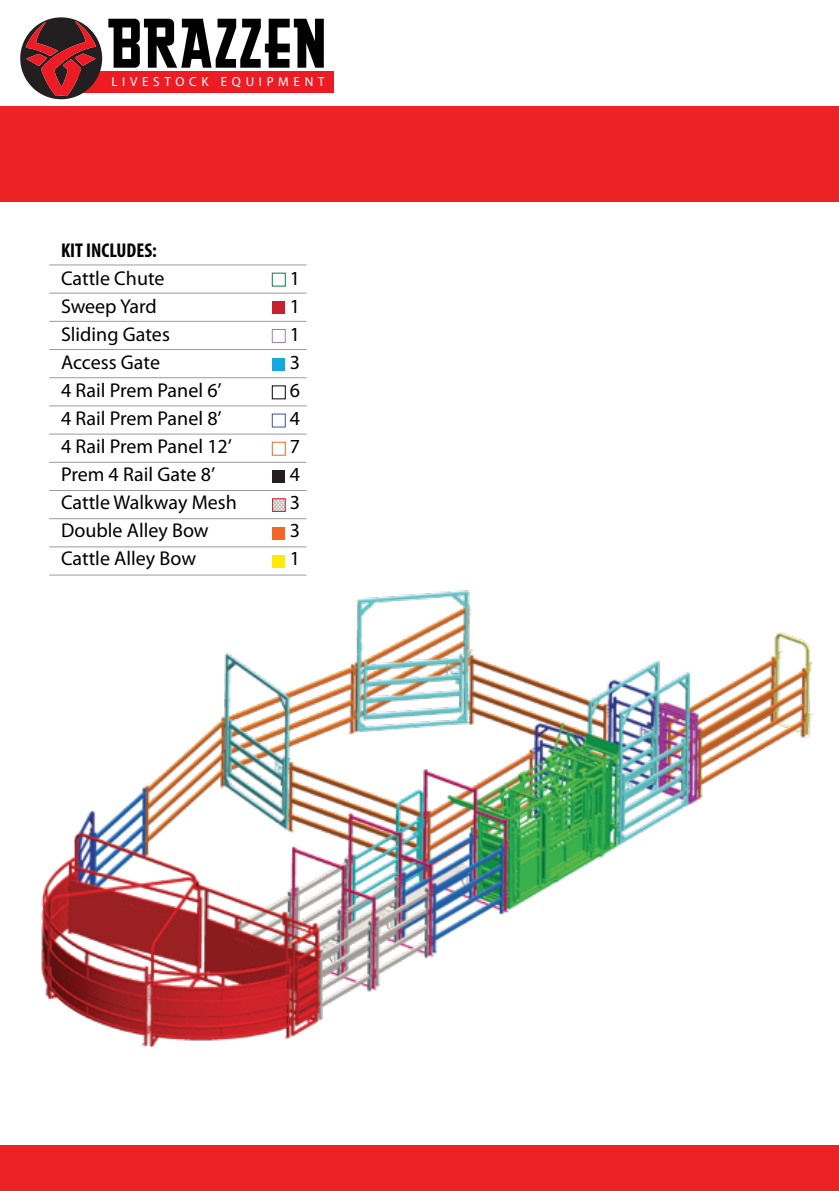
<style>
.page{position:relative;width:839px;height:1191px;background:#fff}
.page>*{position:absolute;margin:0;border:0;box-sizing:border-box;transform-origin:0 0}
.t1{font:63.6px "Greasy Spoon NF";color:#010101}
.t2{font:20px "Myriad Pro";color:#010101}
.t3{font:700 condensed 20px "Myriad Pro";color:#010101}
.t4{font:13.2px "Myriad Pro";letter-spacing:.35em;color:#fff}
</style>
<div class="page">
<img style="left:0;top:443px;width:838px;height:703px">
<div style="left:0;top:106px;width:838px;height:95px;background:#ed2225"></div>
<div style="left:78px;top:71px;width:255px;height:21px;background:#ed1c24"></div>
<svg style="left:20px;top:17px;width:82px;height:82px"></svg>
<div style="left:0;top:1146px;width:838px;height:45px;background:#ed2225"></div>
<hr style="left:49px;top:265px;width:257px;height:1px;background:#9a9b9e">
<hr style="left:49px;top:293px;width:257px;height:1px;background:#9a9b9e">
<hr style="left:49px;top:321px;width:257px;height:1px;background:#9a9b9e">
<hr style="left:49px;top:349px;width:257px;height:1px;background:#9a9b9e">
<hr style="left:49px;top:377px;width:257px;height:1px;background:#9a9b9e">
<hr style="left:49px;top:406px;width:257px;height:1px;background:#9a9b9e">
<hr style="left:49px;top:434px;width:257px;height:1px;background:#9a9b9e">
<hr style="left:49px;top:462px;width:257px;height:1px;background:#9a9b9e">
<hr style="left:49px;top:490px;width:257px;height:1px;background:#9a9b9e">
<hr style="left:49px;top:518px;width:257px;height:1px;background:#9a9b9e">
<hr style="left:49px;top:546px;width:257px;height:1px;background:#9a9b9e">
<hr style="left:49px;top:575px;width:257px;height:1px;background:#9a9b9e">
<div style="left:272px;top:301px;width:13px;height:13px;background:#c72031"></div>
<div style="left:271px;top:329px;width:14px;height:14px;border:1px solid #a17cb8"></div>
<div style="left:272px;top:358px;width:13px;height:13px;background:#15a9e1"></div>
<div style="left:271px;top:414px;width:14px;height:13px;border:1px solid #3f52a3"></div>
<div style="left:271px;top:442px;width:14px;height:14px;border:1px solid #f26726"></div>
<div style="left:272px;top:470px;width:13px;height:13px;background:#231f20"></div>
<div style="left:272px;top:527px;width:13px;height:13px;background:#f26726"></div>
<div style="left:272px;top:555px;width:13px;height:13px;background:#feea02"></div>
<svg style="left:271px;top:497px;width:15px;height:16px"></svg>
<div style="left:272px;top:498px;width:13px;height:14px;border:1px solid #c72031"></div>
<h1 class="t1" style="left:106px;top:9px;width:221px">BRAZZEN</h1>
<p class="t4" style="left:111px;top:73px;width:214px">LIVESTOCK EQUIPMENT</p>
<p class="t3" style="left:61px;top:238px;width:97px">KIT INCLUDES:</p>
<p class="t2" style="left:61px;top:266px;width:105px">Cattle Chute</p>
<p class="t2" style="left:290px;top:266px;width:12px">1</p>
<p class="t2" style="left:61px;top:294px;width:97px">Sweep Yard</p>
<p class="t2" style="left:290px;top:294px;width:12px">1</p>
<p class="t2" style="left:61px;top:322px;width:110px">Sliding Gates</p>
<p class="t2" style="left:290px;top:322px;width:12px">1</p>
<p class="t2" style="left:61px;top:350px;width:100px">Access Gate</p>
<p class="t2" style="left:290px;top:350px;width:12px">3</p>
<p class="t2" style="left:61px;top:378px;width:162px">4 Rail Prem Panel 6’</p>
<p class="t2" style="left:290px;top:378px;width:12px">6</p>
<p class="t2" style="left:61px;top:406px;width:162px">4 Rail Prem Panel 8’</p>
<p class="t2" style="left:290px;top:406px;width:12px">4</p>
<p class="t2" style="left:61px;top:434px;width:172px">4 Rail Prem Panel 12’</p>
<p class="t2" style="left:290px;top:434px;width:12px">7</p>
<p class="t2" style="left:61px;top:462px;width:156px">Prem 4 Rail Gate 8’</p>
<p class="t2" style="left:290px;top:462px;width:12px">4</p>
<p class="t2" style="left:61px;top:490px;width:177px">Cattle Walkway Mesh</p>
<p class="t2" style="left:290px;top:490px;width:12px">3</p>
<p class="t2" style="left:61px;top:518px;width:149px">Double Alley Bow</p>
<p class="t2" style="left:290px;top:518px;width:12px">3</p>
<p class="t2" style="left:61px;top:546px;width:137px">Cattle Alley Bow</p>
<p class="t2" style="left:290px;top:546px;width:12px">1</p>
</div>
